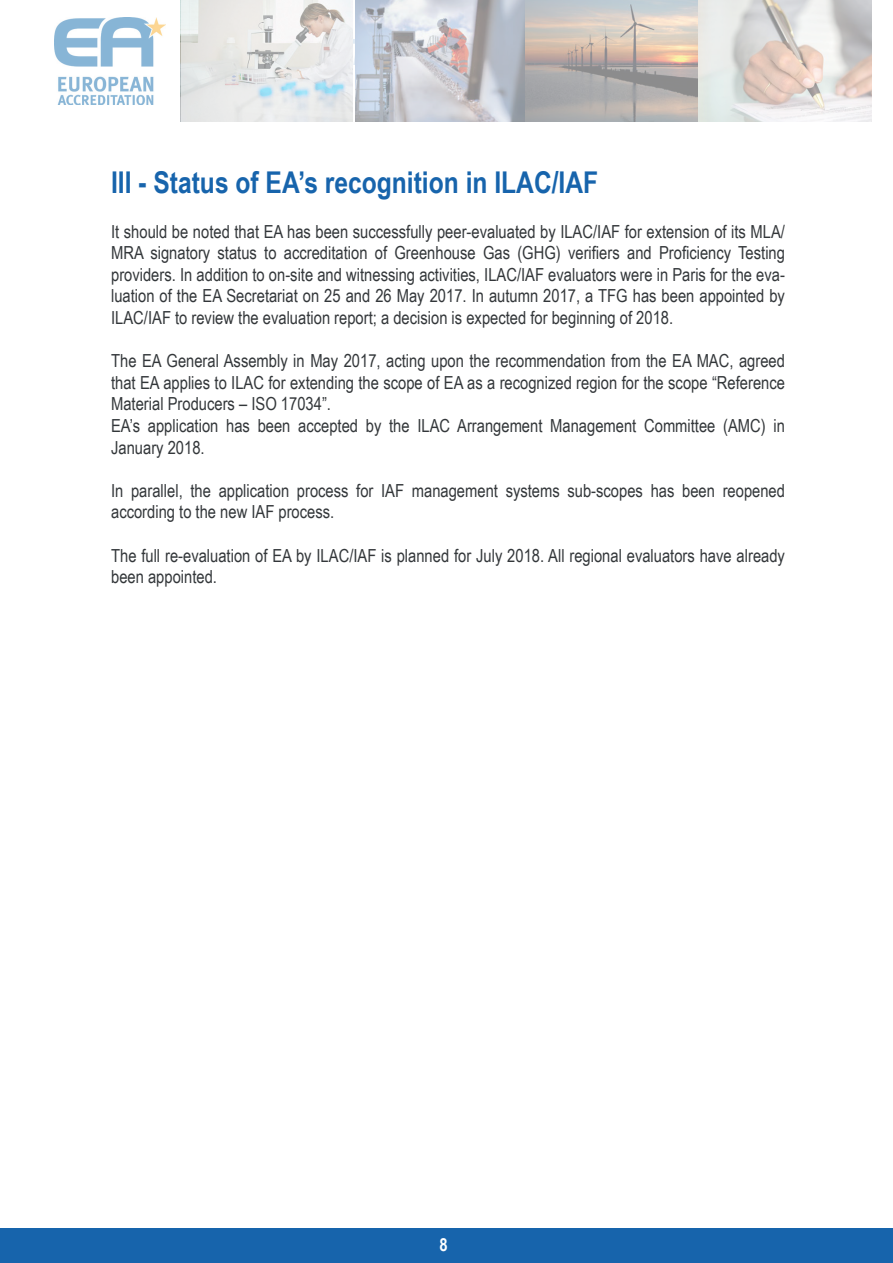
<style>
.page{position:relative;width:893px;height:1263px;background:#fff}
.page>*{position:absolute;margin:0;border:0;box-sizing:border-box;transform-origin:0 0}
.t1{font:700 30px "Arial Narrow";color:#1764ac}
.t2{font:18px/21.6px "Arial Narrow";color:#33373a}
.t3{font:700 18px "Arial Narrow";color:#fff}
</style>
<div class="page">
<div style="left:0;top:1229px;width:893px;height:34px;background:#1764ac"></div>
<img style="left:54px;top:18px;width:112px;height:86px">
<svg style="left:181px;top:0;width:690px;height:121px;background:#d2d0d0"></svg>
<p class="t1" style="left:111px;top:159px;width:489px">III - Status of EA’s recognition in ILAC/IAF</p>
<p class="t2" style="left:111px;top:220px;width:675px;text-align:justify">It should be noted that EA has been successfully peer-evaluated by ILAC/IAF for extension of its MLA/ MRA signatory status to accreditation of Greenhouse Gas (GHG) verifiers and Proficiency Testing providers. In addition to on-site and witnessing activities, ILAC/IAF evaluators were in Paris for the eva&shy;luation of the EA Secretariat on 25 and 26 May 2017. In autumn 2017, a TFG has been appointed by ILAC/IAF to review the evaluation report; a decision is expected for beginning of 2018.</p>
<p class="t2" style="left:111px;top:349px;width:675px;text-align:justify">The EA General Assembly in May 2017, acting upon the recommendation from the EA MAC, agreed that EA applies to ILAC for extending the scope of EA as a recognized region for the scope “Reference Material Producers – ISO 17034”.</p>
<p class="t2" style="left:111px;top:414px;width:675px">EA’s application has been accepted by the ILAC Arrangement Management Committee (AMC) in<br>January 2018.</p>
<p class="t2" style="left:111px;top:479px;width:675px">In parallel, the application process for IAF management systems sub-scopes has been reopened according to the new IAF process.</p>
<p class="t2" style="left:111px;top:544px;width:675px">The full re-evaluation of EA by ILAC/IAF is planned for July 2018. All regional evaluators have already been appointed.</p>
<p class="t3" style="left:440px;top:1230px;width:10px">8</p>
</div>
